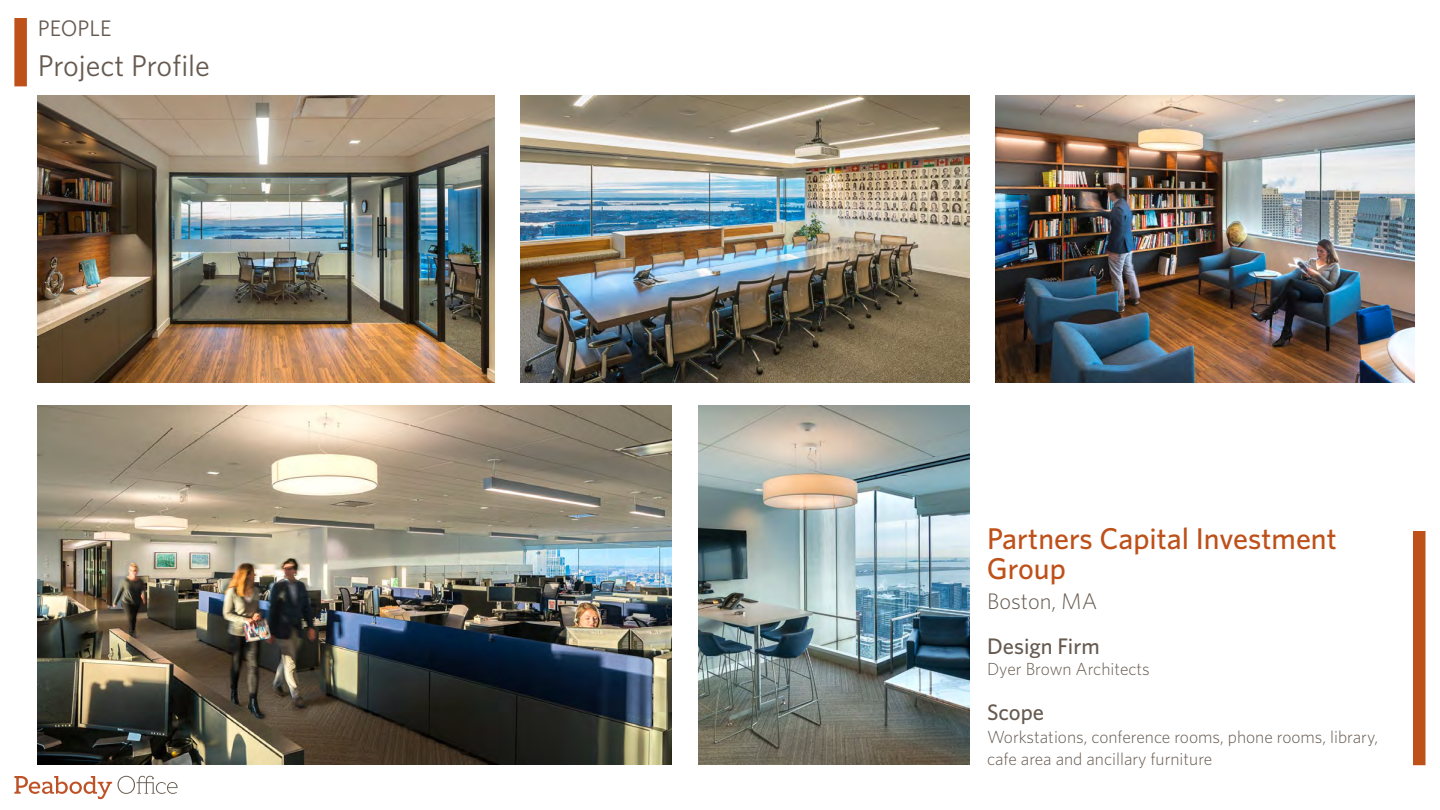
<style>
.page{position:relative;width:1440px;height:810px;background:#fff}
.page>*{position:absolute;margin:0;border:0;box-sizing:border-box;transform-origin:0 0}
.t1{font:500 30px/30px "Whitney";color:#be5019}
.t2{font:30px "Whitney";letter-spacing:-.01em;color:#665a50}
.t3{font:500 22.5px "Whitney";color:#665a50}
.t4{font:300 22.5px "Whitney";color:#665a50}
.t5{font:22.5px "Whitney";color:#665a50}
.t6{font:300 17.5px/22.5px "Whitney";color:#665a50}
.t7{font:300 17.5px "Whitney";color:#665b50}
</style>
<div class="page">
<svg style="left:14px;top:776px;width:98px;height:23px"></svg>
<svg style="left:118px;top:776px;width:60px;height:18px"></svg>
<div style="left:14px;top:18px;width:13px;height:68px;background:#be5019"></div>
<div style="left:1413px;top:531px;width:13px;height:234px;background:#be5019"></div>
<img style="left:38px;top:95px;width:456px;height:287px">
<img style="left:521px;top:95px;width:449px;height:287px">
<img style="left:38px;top:405px;width:633px;height:360px">
<img style="left:996px;top:95px;width:419px;height:287px">
<img style="left:698px;top:405px;width:272px;height:360px">
<p class="t5" style="left:38px;top:14px;width:75px">people</p>
<h1 class="t2" style="left:38px;top:47px;width:174px">Project Profile</h1>
<h1 class="t1" style="left:987px;top:523px;width:351px">Partners Capital Investment<br>Group</h1>
<p class="t4" style="left:987px;top:587px;width:112px">Boston, MA</p>
<p class="t3" style="left:987px;top:632px;width:114px">Design Firm</p>
<p class="t7" style="left:987px;top:658px;width:164px">Dyer Brown Architects</p>
<p class="t3" style="left:987px;top:698px;width:59px">Scope</p>
<p class="t6" style="left:987px;top:725px;width:393px">Workstations, conference rooms, phone rooms, library, cafe area and ancillary furniture</p>
</div>
